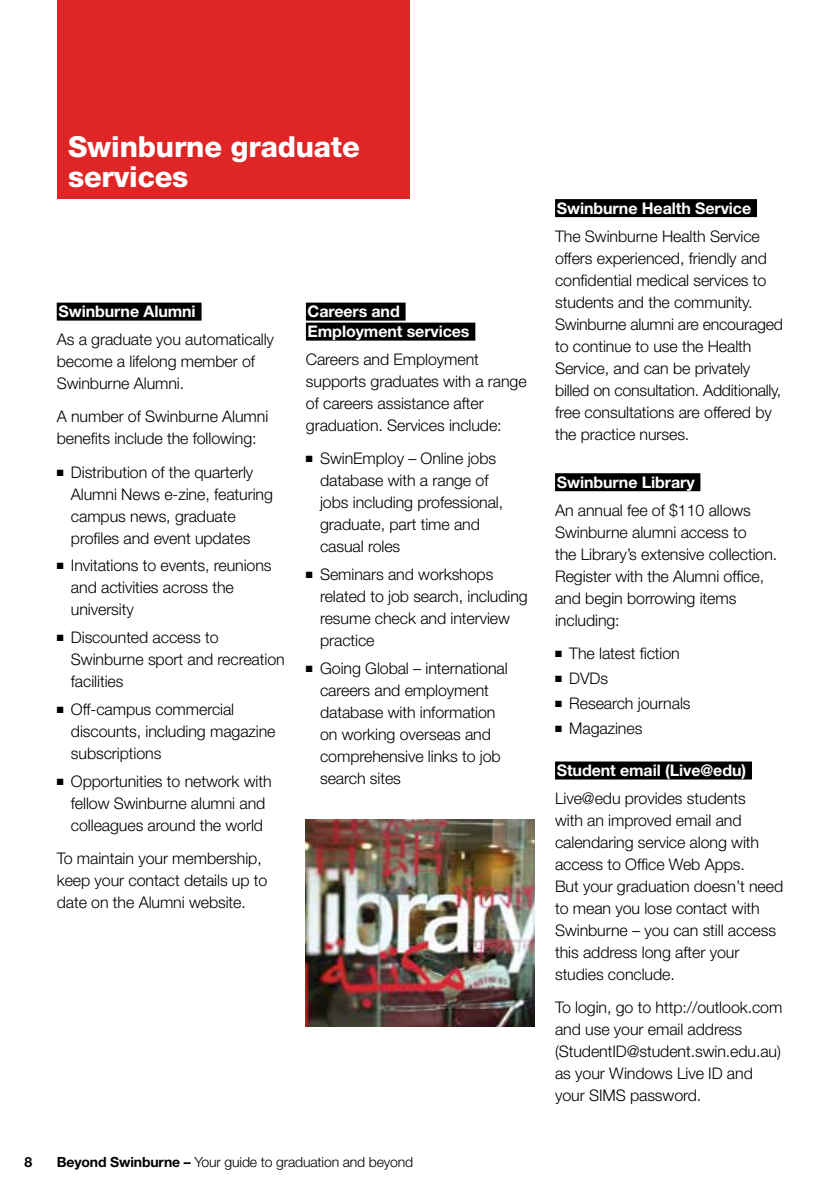
<style>
.page{position:relative;width:840px;height:1191px;background:#fff}
.page>*{position:absolute;margin:0;border:0;box-sizing:border-box;transform-origin:0 0}
.t1{font:800 29px/30px "Helvetica Neue";letter-spacing:-.005em;color:#fff}
.t2{font:300 16px/22px "Helvetica Neue";letter-spacing:-.005em;color:#000}
.t3{font:700 16px/20px "Helvetica Neue";letter-spacing:-.005em;color:#fff}
.t4{font:300 14px "Helvetica Neue";letter-spacing:-.01em;color:#000}
.t5{font:700 14px "Helvetica Neue";color:#000}
.s1{font-weight:700}
</style>
<div class="page">
<div style="left:57px;top:302px;width:144px;height:18px;background:#000"></div>
<div style="left:57px;top:0;width:352px;height:198px;background:#df2525"></div>
<div style="left:306px;top:302px;width:99px;height:18px;background:#000"></div>
<div style="left:306px;top:322px;width:169px;height:18px;background:#000"></div>
<div style="left:554px;top:199px;width:202px;height:18px;background:#000"></div>
<div style="left:554px;top:473px;width:146px;height:18px;background:#000"></div>
<div style="left:554px;top:761px;width:197px;height:18px;background:#000"></div>
<img style="left:306px;top:819px;width:227px;height:207px">
<h1 class="t1" style="left:68px;top:132px;width:293px">Swinburne graduate services</h1>
<p class="t3" style="left:58px;top:301px;width:139px">Swinburne Alumni</p>
<p class="t2" style="left:57px;top:328px;width:219px">As a graduate you automatically become a lifelong member of<br>Swinburne Alumni.</p>
<p class="t2" style="left:57px;top:405px;width:213px">A number of Swinburne Alumni benefits include the following:</p>
<p class="t2" style="left:71px;top:461px;width:203px;text-indent:-14px">■ Distribution of the quarterly<br>Alumni News e-zine, featuring campus news, graduate profiles and event updates</p>
<p class="t2" style="left:71px;top:554px;width:202px;text-indent:-14px">■ Invitations to events, reunions and activities across the university</p>
<p class="t2" style="left:71px;top:626px;width:215px;text-indent:-14px">■ Discounted access to<br>Swinburne sport and recreation facilities</p>
<p class="t2" style="left:71px;top:698px;width:206px;text-indent:-14px">■ Off-campus commercial discounts, including magazine subscriptions</p>
<p class="t2" style="left:57px;top:769px;width:216px;text-align:center">■ Opportunities to network with fellow Swinburne alumni and colleagues around the world</p>
<p class="t2" style="left:57px;top:847px;width:212px">To maintain your membership, keep your contact details up to date on the Alumni website.</p>
<p class="t3" style="left:307px;top:301px;width:163px">Careers and<br>Employment services</p>
<p class="t2" style="left:306px;top:348px;width:222px">Careers and Employment supports graduates with a range of careers assistance after graduation. Services include:</p>
<p class="t2" style="left:320px;top:447px;width:184px;text-indent:-14px">■ SwinEmploy – Online jobs database with a range of jobs including professional, graduate, part time and casual roles</p>
<p class="t2" style="left:320px;top:563px;width:209px;text-indent:-14px">■ Seminars and workshops related to job search, including resume check and interview practice</p>
<p class="t2" style="left:320px;top:657px;width:189px;text-indent:-14px">■ Going Global – international careers and employment database with information on working overseas and comprehensive links to job search sites</p>
<p class="t5" style="left:24px;top:1153px;width:9px">8</p>
<p class="t4" style="left:57px;top:1153px;width:358px"><span class="s1">Beyond Swinburne –</span> Your guide to graduation and beyond</p>
<p class="t3" style="left:556px;top:198px;width:196px">Swinburne Health Service</p>
<p class="t2" style="left:554px;top:224px;width:229px">The Swinburne Health Service offers experienced, friendly and confidential medical services to students and the community.<br>Swinburne alumni are encouraged to continue to use the Health<br>Service, and can be privately billed on consultation. Additionally, free consultations are offered by the practice nurses.</p>
<p class="t3" style="left:556px;top:472px;width:139px">Swinburne Library</p>
<p class="t2" style="left:554px;top:498px;width:223px">An annual fee of $110 allows<br>Swinburne alumni access to<br>the Library’s extensive collection.<br>Register with the Alumni office, and begin borrowing items including:</p>
<p class="t2" style="left:554px;top:642px;width:126px">■ The latest fiction</p>
<p class="t2" style="left:554px;top:667px;width:54px">■ DVDs</p>
<p class="t2" style="left:554px;top:691px;width:137px">■ Research journals</p>
<p class="t2" style="left:554px;top:716px;width:89px">■ Magazines</p>
<p class="t3" style="left:556px;top:760px;width:191px">Student email (Live@edu)</p>
<p class="t2" style="left:554px;top:787px;width:229px">Live@edu provides students<br>with an improved email and calendaring service along with access to Office Web Apps.<br>But your graduation doesn’t need to mean you lose contact with<br>Swinburne – you can still access this address long after your studies conclude.</p>
<p class="t2" style="left:554px;top:996px;width:229px">To login, go to http://outlook.com and use your email address (StudentID@student.swin.edu.au) as your Windows Live ID and your SIMS password.</p>
</div>
